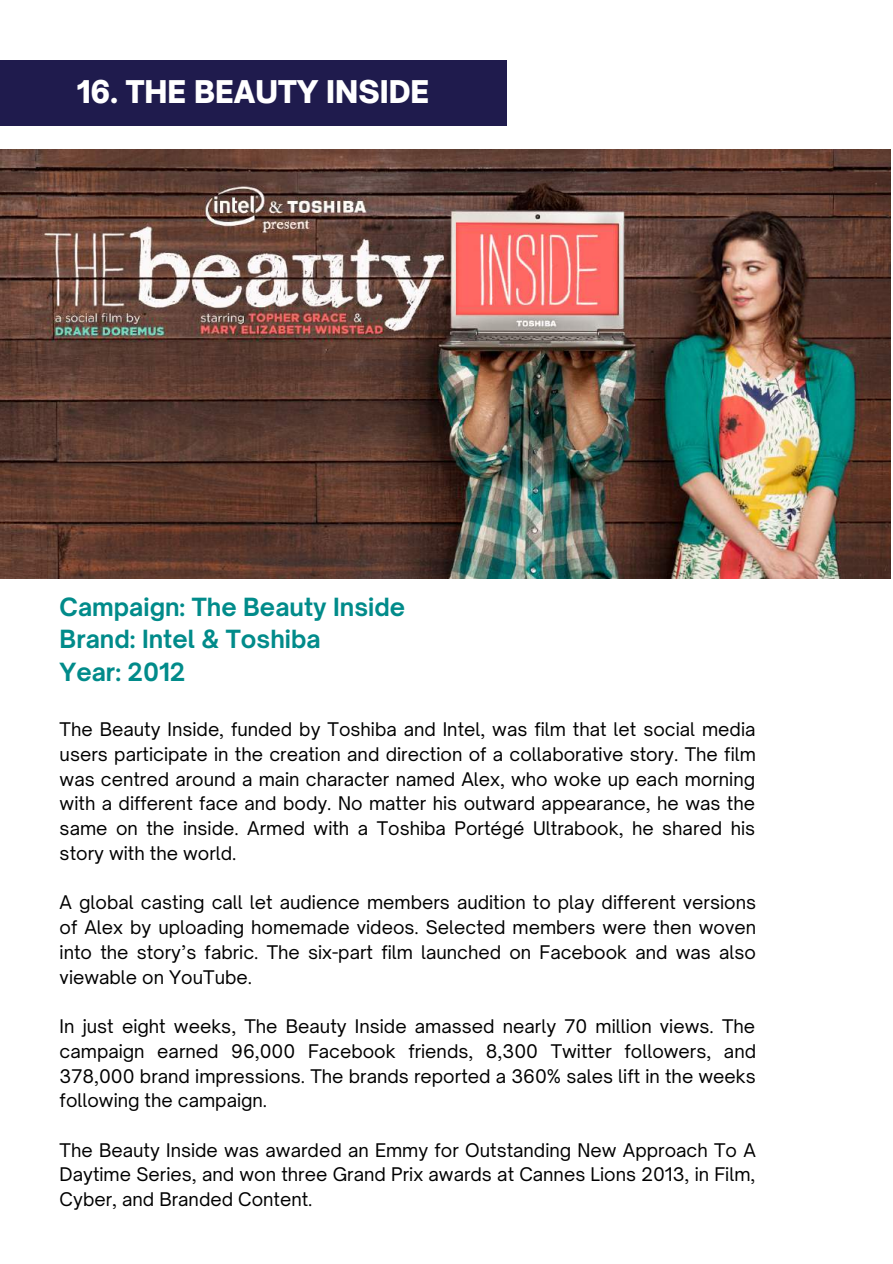
<style>
.page{position:relative;width:893px;height:1264px;background:#fff}
.page>*{position:absolute;margin:0;border:0;box-sizing:border-box;transform-origin:0 0}
.t1{font:900 30px "Open Sauce One";color:#fff}
.t2{font:700 24px/32.5px "Open Sauce One";color:#018b8a}
.t3{font:18px/24.8px "Open Sauce One";color:#000;text-align:justify}
</style>
<div class="page">
<div style="left:0;top:60px;width:506px;height:65px;background:#1f1b4d"></div>
<img style="left:0;top:149px;width:890px;height:429px">
<h1 class="t1" style="left:77px;top:73px;width:354px">16. THE BEAUTY INSIDE</h1>
<h2 class="t2" style="left:60px;top:590px;width:347px">Campaign: The Beauty Inside<br>Brand: Intel &amp; Toshiba<br>Year: 2012</h2>
<p class="t3" style="left:60px;top:717px;width:697px">The Beauty Inside, funded by Toshiba and Intel, was film that let social media users participate in the creation and direction of a collaborative story. The film was centred around a main character named Alex, who woke up each morning with a different face and body. No matter his outward appearance, he was the same on the inside. Armed with a Toshiba Portégé Ultrabook, he shared his story with the world.</p>
<p class="t3" style="left:60px;top:890px;width:698px">A global casting call let audience members audition to play different versions of Alex by uploading homemade videos. Selected members were then woven into the story’s fabric. The six-part film launched on Facebook and was also viewable on YouTube.</p>
<p class="t3" style="left:60px;top:1013px;width:698px">In just eight weeks, The Beauty Inside amassed nearly 70 million views. The campaign earned 96,000 Facebook friends, 8,300 Twitter followers, and 378,000 brand impressions. The brands reported a 360% sales lift in the weeks following the campaign.</p>
<p class="t3" style="left:60px;top:1137px;width:697px">The Beauty Inside was awarded an Emmy for Outstanding New Approach To A Daytime Series, and won three Grand Prix awards at Cannes Lions 2013, in Film, Cyber, and Branded Content.</p>
</div>
